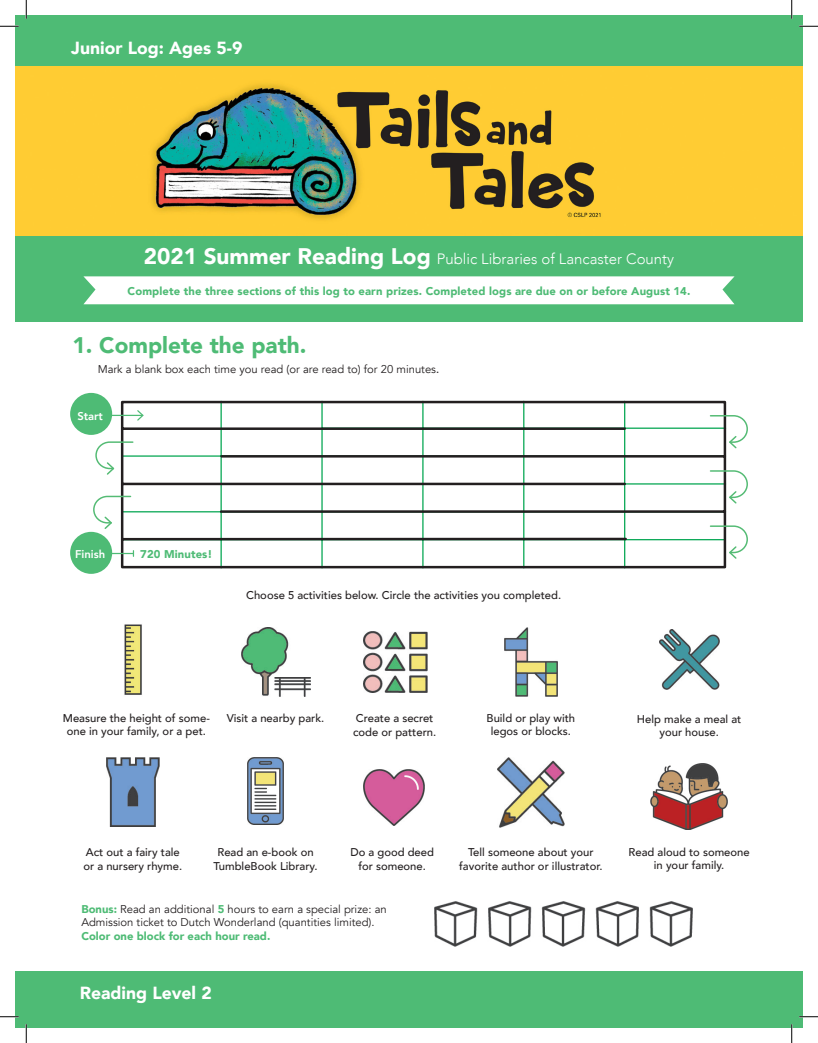
<style>
.page{position:relative;width:818px;height:1043px;background:#fff}
.page>*{position:absolute;margin:0;border:0;box-sizing:border-box;transform-origin:0 0}
.t1{font:900 22.5px "Avenir";color:#4ebb75}
.t2{font:900 17.5px "Avenir";color:#fff}
.t3{font:300 15px "Avenir";color:#fff}
.t4{font:500 11.25px/12.5px "Avenir";color:#231f20;text-align:center}
.t5{font:11.25px/13.5px "Avenir";color:#231f20}
.t6{font:900 11.25px "Avenir";letter-spacing:.01em;color:#4ebb75}
.t7{font:800 11.25px "Avenir";color:#fff}
.s1{font-weight:900;font-size:22.5px}
.s2{font-weight:500}
.s3{font-weight:900;color:#4ebb75}
</style>
<div class="page">
<div style="left:15px;top:15px;width:787px;height:55px;background:#4ebb75"></div>
<svg style="left:120px;top:400px;width:607px;height:169px"></svg>
<hr style="left:96px;top:415px;width:47px;height:1px;background:#4ebb75">
<svg style="left:136px;top:409px;width:9px;height:13px"></svg>
<svg style="left:709px;top:524px;width:39px;height:36px"></svg>
<hr style="left:87px;top:553px;width:46px;height:1px;background:#4ebb75">
<div style="left:70px;top:393px;width:42px;height:42px;background:#4ebb75;border-radius:50%"></div>
<div style="left:70px;top:532px;width:42px;height:42px;background:#4ebb75;border-radius:50%"></div>
<div style="left:15px;top:971px;width:787px;height:57px;background:#4ebb75"></div>
<svg style="left:709px;top:469px;width:39px;height:36px"></svg>
<svg style="left:709px;top:414px;width:39px;height:36px"></svg>
<svg style="left:95px;top:440px;width:39px;height:36px"></svg>
<svg style="left:93px;top:495px;width:39px;height:35px"></svg>
<div style="left:15px;top:231px;width:787px;height:90px;background:#4ebb75"></div>
<div style="left:83px;top:276px;width:651px;height:28px;background:#fff"></div>
<img style="left:650px;top:763px;width:77px;height:66px">
<img style="left:15px;top:67px;width:787px;height:169px">
<img style="left:124px;top:624px;width:18px;height:71px">
<img style="left:241px;top:627px;width:69px;height:69px">
<img style="left:364px;top:631px;width:64px;height:61px">
<img style="left:504px;top:627px;width:53px;height:69px">
<img style="left:659px;top:629px;width:60px;height:60px">
<img style="left:106px;top:757px;width:53px;height:70px">
<img style="left:248px;top:757px;width:35px;height:67px">
<img style="left:363px;top:769px;width:61px;height:56px">
<img style="left:497px;top:757px;width:67px;height:70px">
<img style="left:434px;top:901px;width:258px;height:45px">
<svg style="left:0;top:25px;width:19px;height:2px"></svg>
<svg style="left:799px;top:25px;width:19px;height:2px"></svg>
<svg style="left:0;top:1016px;width:19px;height:1px"></svg>
<svg style="left:799px;top:1015px;width:19px;height:2px"></svg>
<svg style="left:25px;top:0;width:2px;height:19px"></svg>
<svg style="left:25px;top:1024px;width:2px;height:18px"></svg>
<svg style="left:791px;top:0;width:1px;height:19px"></svg>
<svg style="left:791px;top:1024px;width:1px;height:18px"></svg>
<p class="t2" style="left:71px;top:33px;width:173px">Junior Log: Ages 5-9</p>
<p class="t3" style="left:144px;top:250px;width:532px"><span class="s1">2021 Summer Reading Log</span> Public Libraries of Lancaster County</p>
<p class="t6" style="left:128px;top:281px;width:564px">Complete the three sections of this log to earn prizes. Completed logs are due on or before August 14.</p>
<p class="t1" style="left:73px;top:326px;width:235px">1. Complete the path.</p>
<p class="t5" style="left:98px;top:363px;width:343px">Mark a blank box each time you read (or are read to) for 20 minutes<span class="s2">.</span></p>
<p class="t7" style="left:77px;top:407px;width:27px">Start</p>
<p class="t7" style="left:75px;top:546px;width:32px">Finish</p>
<p class="t6" style="left:140px;top:544px;width:74px">720 Minutes!</p>
<p class="t4" style="left:246px;top:588px;width:316px">Choose 5 activities below. Circle the activities you completed.</p>
<p class="t4" style="left:63px;top:711px;width:148px">Measure the height of some&shy;one in your family, or a pet.</p>
<p class="t4" style="left:227px;top:711px;width:99px">Visit a nearby park.</p>
<p class="t4" style="left:486px;top:711px;width:90px">Build or play with</p>
<p class="t4" style="left:353px;top:710px;width:85px;line-height:13.5px;text-align:left">Create a secret code or pattern.</p>
<p class="t4" style="left:490px;top:723px;width:82px">legos or blocks.</p>
<p class="t4" style="left:637px;top:712px;width:106px">Help make a meal at your house.</p>
<p class="t4" style="left:86px;top:845px;width:95px">Act out a fairy tale</p>
<p class="t4" style="left:83px;top:858px;width:100px">or a nursery rhyme.</p>
<p class="t4" style="left:217px;top:845px;width:98px">Read an e-book on</p>
<p class="t4" style="left:213px;top:858px;width:105px">TumbleBook Library.</p>
<p class="t4" style="left:350px;top:845px;width:85px">Do a good deed</p>
<p class="t4" style="left:358px;top:858px;width:69px">for someone.</p>
<p class="t5" style="left:81px;top:902px;width:307px"><span class="s3">Bonus:</span> Read an additional <span class="s3">5</span> hours to earn a special prize: an<br>Admission ticket to Dutch Wonderland (quantities limited).<br><span class="s3">Color one block for each hour read.</span></p>
<p class="t2" style="left:80px;top:978px;width:133px">Reading Level 2</p>
<p class="t4" style="left:459px;top:844px;width:145px;line-height:13.5px">Tell someone about your favorite author or illustrator.</p>
<p class="t4" style="left:628px;top:845px;width:123px">Read aloud to someone</p>
<p class="t4" style="left:654px;top:857px;width:72px">in your family.</p>
</div>
